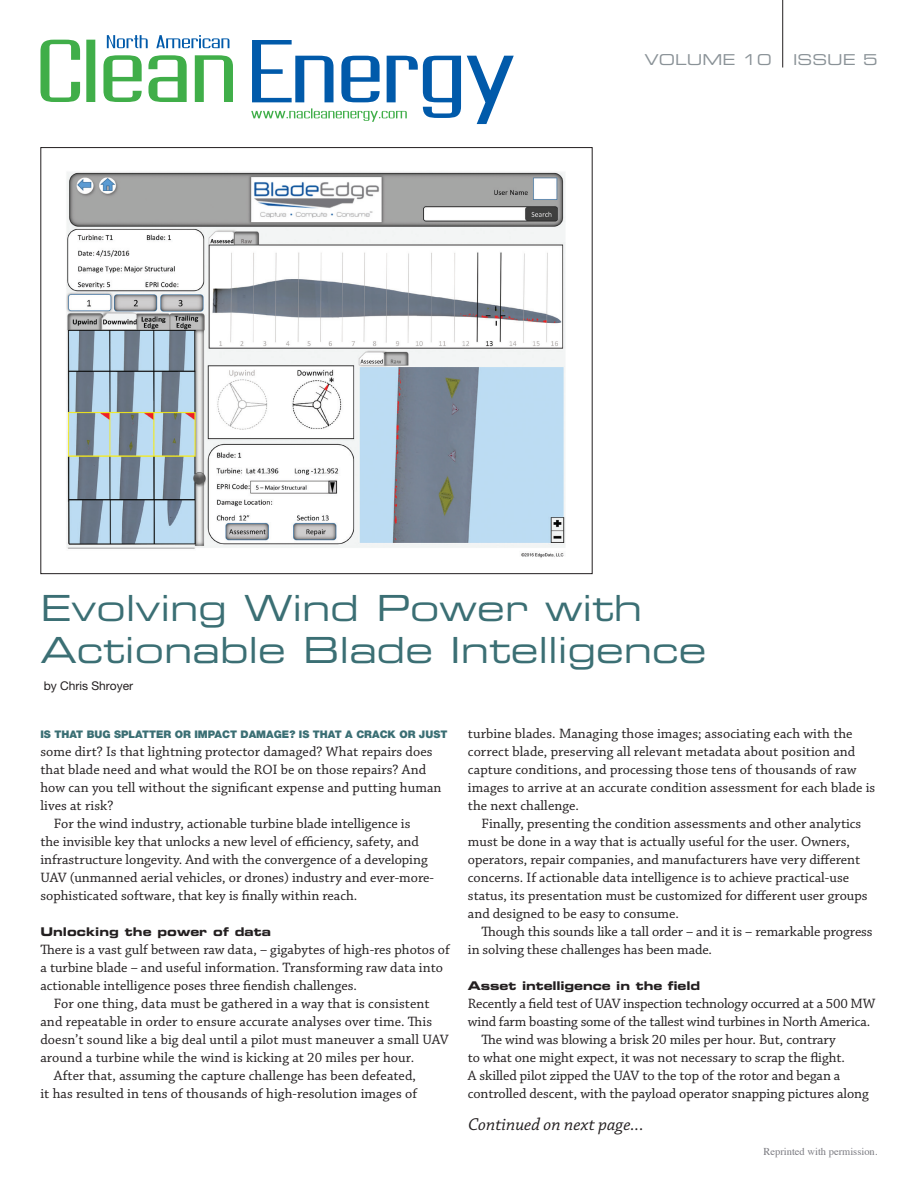
<style>
.page{position:relative;width:918px;height:1188px;background:#fff}
.page>*{position:absolute;margin:0;border:0;box-sizing:border-box;transform-origin:0 0}
.t1{font:36px/42px "Eurostile LT Std Ex 2";color:#3b6f74}
.t2{font:italic 18px "Chaparral Pro";color:#231f20}
.t3{font:15px "Eurostile LT Std Ex 2";color:#8a9297}
.t4{font:14.25px/18px "Chaparral Pro";color:#231f20}
.t5{font:12px "Eurostile LT Std Bold Ex 2";letter-spacing:-.01em;color:#231f20}
.t6{font:12px "Helvetica Neue LT Std";color:#231f20}
.t7{font:900 10.5px "Helvetica Neue LT Std";color:#3b6f74}
.t8{font:10.5px "Times";color:#7a7a80}
</style>
<div class="page">
<hr style="left:782px;top:0;width:1px;height:68px;background:#231f20">
<svg style="left:251px;top:40px;width:263px;height:84px"></svg>
<svg style="left:40px;top:35px;width:193px;height:67px"></svg>
<img style="left:66px;top:172px;width:499px;height:386px">
<p class="t3" style="left:645px;top:50px;width:128px">VOLUME 10</p>
<p class="t3" style="left:793px;top:50px;width:86px">ISSUE 5</p>
<h1 class="t1" style="left:40px;top:586px;width:668px">Evolving Wind Power with<br>Actionable Blade Intelligence</h1>
<p class="t6" style="left:44px;top:679px;width:91px">by Chris Shroyer</p>
<p class="t7" style="left:40px;top:728px;width:408px">IS THAT BUG SPLATTER OR IMPACT DAMAGE? IS THAT A CRACK OR JUST</p>
<p class="t4" style="left:40px;top:743px;width:394px">some dirt? Is that lightning protector damaged? What repairs does</p>
<p class="t4" style="left:40px;top:761px;width:387px">that blade need and what would the ROI be on those repairs? And</p>
<p class="t4" style="left:40px;top:779px;width:403px">how can you tell without the significant expense and putting human</p>
<p class="t4" style="left:40px;top:797px;width:75px">lives at risk?</p>
<p class="t4" style="left:54px;top:815px;width:358px">For the wind industry, actionable turbine blade intelligence is</p>
<p class="t4" style="left:40px;top:833px;width:380px">the invisible key that unlocks a new level of efficiency, safety, and</p>
<p class="t4" style="left:40px;top:851px;width:389px">infrastructure longevity. And with the convergence of a developing</p>
<p class="t4" style="left:40px;top:869px;width:395px">UAV (unmanned aerial vehicles, or drones) industry and ever-more-</p>
<p class="t4" style="left:40px;top:887px;width:318px">sophisticated software, that key is finally within reach.</p>
<p class="t5" style="left:40px;top:923px;width:232px">Unlocking the power of data</p>
<p class="t4" style="left:40px;top:941px;width:411px">There is a vast gulf between raw data, – gigabytes of high-res photos of a turbine blade – and useful information. Transforming raw data into actionable intelligence poses three fiendish challenges.</p>
<p class="t4" style="left:54px;top:995px;width:377px">For one thing, data must be gathered in a way that is consistent</p>
<p class="t4" style="left:40px;top:1013px;width:393px">and repeatable in order to ensure accurate analyses over time. This</p>
<p class="t4" style="left:40px;top:1031px;width:410px">doesn’t sound like a big deal until a pilot must maneuver a small UAV</p>
<p class="t4" style="left:40px;top:1049px;width:375px">around a turbine while the wind is kicking at 20 miles per hour.</p>
<p class="t4" style="left:54px;top:1067px;width:364px">After that, assuming the capture challenge has been defeated,</p>
<p class="t4" style="left:40px;top:1085px;width:378px">it has resulted in tens of thousands of high-resolution images of</p>
<p class="t4" style="left:468px;top:725px;width:409px">turbine blades. Managing those images; associating each with the correct blade, preserving all relevant metadata about position and capture conditions, and processing those tens of thousands of raw images to arrive at an accurate condition assessment for each blade is the next challenge.</p>
<p class="t4" style="left:468px;top:815px;width:401px;text-indent:13px">Finally, presenting the condition assessments and other analytics must be done in a way that is actually useful for the user. Owners, operators, repair companies, and manufacturers have very different concerns. If actionable data intelligence is to achieve practical-use status, its presentation must be customized for different user groups and designed to be easy to consume.</p>
<p class="t4" style="left:468px;top:923px;width:406px;text-indent:13px">Though this sounds like a tall order – and it is – remarkable progress in solving these challenges has been made.</p>
<p class="t5" style="left:468px;top:977px;width:234px">Asset intelligence in the field</p>
<p class="t4" style="left:468px;top:995px;width:409px">Recently a field test of UAV inspection technology occurred at a 500 MW</p>
<p class="t4" style="left:468px;top:1013px;width:404px">wind farm boasting some of the tallest wind turbines in North America.</p>
<p class="t4" style="left:481px;top:1031px;width:356px">The wind was blowing a brisk 20 miles per hour. But, contrary</p>
<p class="t4" style="left:468px;top:1049px;width:379px">to what one might expect, it was not necessary to scrap the flight.</p>
<p class="t4" style="left:468px;top:1067px;width:374px">A skilled pilot zipped the UAV to the top of the rotor and began a</p>
<p class="t4" style="left:468px;top:1085px;width:402px">controlled descent, with the payload operator snapping pictures along</p>
<p class="t2" style="left:468px;top:1114px;width:177px">Continued on next page...</p>
<p class="t8" style="left:763px;top:1142px;width:116px">Reprinted with permission.</p>
</div>
